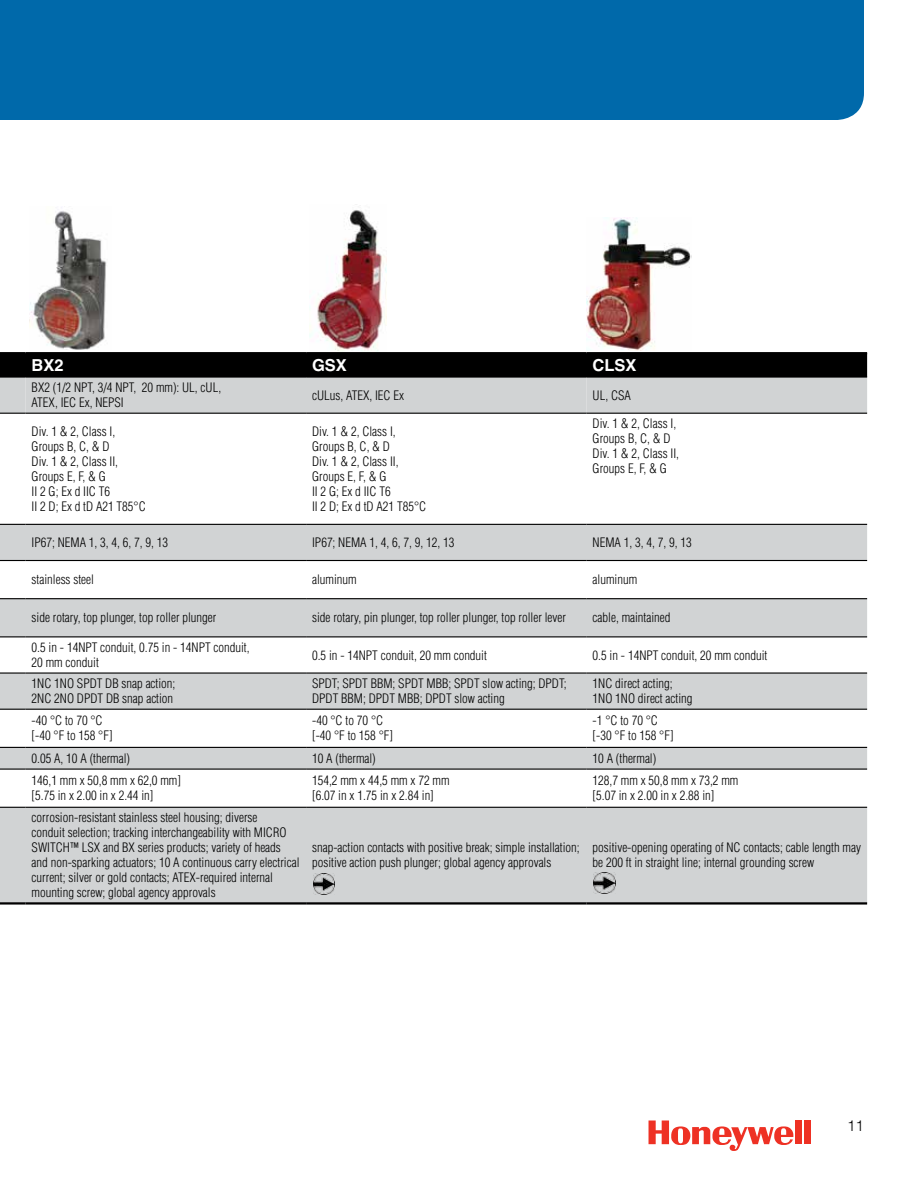
<style>
.page{position:relative;width:918px;height:1188px;background:#fff}
.page>*{position:absolute;margin:0;border:0;box-sizing:border-box;transform-origin:0 0}
.t1{font:700 16.5px "Helvetica LT Std";color:#fff}
.t2{font:300 15px "Helvetica LT Std";color:#000}
.t3{font:300 condensed 12.75px/15px "Helvetica LT Std";color:#000}
</style>
<div class="page">
<div style="left:795px;top:1120px;width:7px;height:24px;background:#ee3124"></div>
<div style="left:804px;top:1120px;width:7px;height:24px;background:#ee3124"></div>
<svg style="left:649px;top:1120px;width:144px;height:31px"></svg>
<img style="left:309px;top:204px;width:78px;height:148px">
<img style="left:29px;top:211px;width:78px;height:138px">
<div style="left:0;top:0;width:864px;height:120px;background:#0069aa"></div>
<div style="left:0;top:354px;width:867px;height:22px;background:#000"></div>
<div style="left:0;top:806px;width:867px;height:96px;background:#d1d3d4"></div>
<svg style="left:0;top:378px;width:867px;height:391px"></svg>
<hr style="left:0;top:376px;width:26px;height:2px;background:#000">
<hr style="left:26px;top:376px;width:280px;height:2px;background:#000">
<hr style="left:306px;top:376px;width:281px;height:2px;background:#000">
<hr style="left:587px;top:376px;width:280px;height:2px;background:#000">
<hr style="left:0;top:352px;width:26px;height:2px;background:#000">
<hr style="left:26px;top:352px;width:280px;height:2px;background:#000">
<hr style="left:306px;top:352px;width:281px;height:2px;background:#000">
<hr style="left:587px;top:352px;width:280px;height:2px;background:#000">
<hr style="left:0;top:902px;width:26px;height:3px;background:#000">
<hr style="left:26px;top:902px;width:280px;height:3px;background:#000">
<hr style="left:306px;top:902px;width:281px;height:3px;background:#000">
<hr style="left:587px;top:902px;width:280px;height:3px;background:#000">
<svg style="left:0;top:413px;width:26px;height:1px"></svg>
<hr style="left:26px;top:413px;width:280px;height:1px;background:#000">
<hr style="left:306px;top:413px;width:281px;height:1px;background:#000">
<hr style="left:587px;top:413px;width:280px;height:1px;background:#000">
<svg style="left:0;top:524px;width:26px;height:1px"></svg>
<hr style="left:26px;top:524px;width:280px;height:1px;background:#000">
<hr style="left:306px;top:524px;width:281px;height:1px;background:#000">
<hr style="left:587px;top:524px;width:280px;height:1px;background:#000">
<svg style="left:0;top:560px;width:26px;height:1px"></svg>
<hr style="left:26px;top:560px;width:280px;height:1px;background:#000">
<hr style="left:306px;top:560px;width:281px;height:1px;background:#000">
<hr style="left:587px;top:560px;width:280px;height:1px;background:#000">
<svg style="left:0;top:598px;width:26px;height:1px"></svg>
<hr style="left:26px;top:598px;width:280px;height:1px;background:#000">
<hr style="left:306px;top:598px;width:281px;height:1px;background:#000">
<hr style="left:587px;top:598px;width:280px;height:1px;background:#000">
<svg style="left:0;top:636px;width:26px;height:1px"></svg>
<hr style="left:26px;top:636px;width:280px;height:1px;background:#000">
<hr style="left:306px;top:636px;width:281px;height:1px;background:#000">
<hr style="left:587px;top:636px;width:280px;height:1px;background:#000">
<hr style="left:0;top:672px;width:26px;height:2px;background:#000">
<hr style="left:26px;top:672px;width:280px;height:2px;background:#000">
<hr style="left:306px;top:672px;width:281px;height:2px;background:#000">
<hr style="left:587px;top:672px;width:280px;height:2px;background:#000">
<svg style="left:0;top:709px;width:26px;height:1px"></svg>
<hr style="left:26px;top:709px;width:280px;height:1px;background:#000">
<hr style="left:306px;top:709px;width:281px;height:1px;background:#000">
<hr style="left:587px;top:709px;width:280px;height:1px;background:#000">
<svg style="left:0;top:747px;width:26px;height:1px"></svg>
<hr style="left:26px;top:747px;width:280px;height:1px;background:#000">
<hr style="left:306px;top:747px;width:281px;height:1px;background:#000">
<hr style="left:587px;top:747px;width:280px;height:1px;background:#000">
<svg style="left:0;top:769px;width:26px;height:1px"></svg>
<hr style="left:26px;top:769px;width:280px;height:1px;background:#000">
<hr style="left:306px;top:769px;width:281px;height:1px;background:#000">
<hr style="left:587px;top:769px;width:280px;height:1px;background:#000">
<svg style="left:0;top:807px;width:26px;height:1px"></svg>
<hr style="left:26px;top:807px;width:280px;height:1px;background:#000">
<hr style="left:306px;top:807px;width:281px;height:1px;background:#000">
<hr style="left:587px;top:807px;width:280px;height:1px;background:#000">
<img style="left:586px;top:218px;width:106px;height:133px">
<img style="left:313px;top:873px;width:21px;height:21px">
<img style="left:594px;top:873px;width:21px;height:21px">
<p class="t1" style="left:32px;top:355px;width:34px">BX2</p>
<p class="t1" style="left:312px;top:355px;width:36px">GSX</p>
<p class="t1" style="left:593px;top:355px;width:46px">CLSX</p>
<p class="t3" style="left:32px;top:380px;width:191px">BX2 (1/2 NPT, 3/4 NPT, 20 mm): UL, cUL,<br>ATEX, IEC Ex, NEPSI</p>
<p class="t3" style="left:312px;top:388px;width:94px">cULus, ATEX, IEC Ex</p>
<p class="t3" style="left:593px;top:388px;width:40px">UL, CSA</p>
<p class="t3" style="left:32px;top:424px;width:116px">Div. 1 &amp; 2, Class I,<br>Groups B, C, &amp; D<br>Div. 1 &amp; 2, Class II,<br>Groups E, F, &amp; G<br>II 2 G; Ex d IIC T6<br>II 2 D; Ex d tD A21 T85°C</p>
<p class="t3" style="left:312px;top:424px;width:116px">Div. 1 &amp; 2, Class I,<br>Groups B, C, &amp; D<br>Div. 1 &amp; 2, Class II,<br>Groups E, F, &amp; G<br>II 2 G; Ex d IIC T6<br>II 2 D; Ex d tD A21 T85°C</p>
<p class="t3" style="left:593px;top:416px;width:88px">Div. 1 &amp; 2, Class I,<br>Groups B, C, &amp; D<br>Div. 1 &amp; 2, Class II,<br>Groups E, F, &amp; G</p>
<p class="t3" style="left:32px;top:535px;width:138px">IP67; NEMA 1, 3, 4, 6, 7, 9, 13</p>
<p class="t3" style="left:312px;top:535px;width:144px">IP67; NEMA 1, 4, 6, 7, 9, 12, 13</p>
<p class="t3" style="left:593px;top:535px;width:101px">NEMA 1, 3, 4, 7, 9, 13</p>
<p class="t3" style="left:32px;top:572px;width:64px">stainless steel</p>
<p class="t3" style="left:312px;top:572px;width:46px">aluminum</p>
<p class="t3" style="left:593px;top:572px;width:46px">aluminum</p>
<p class="t3" style="left:32px;top:610px;width:186px">side rotary, top plunger, top roller plunger</p>
<p class="t3" style="left:312px;top:610px;width:255px">side rotary, pin plunger, top roller plunger, top roller lever</p>
<p class="t3" style="left:593px;top:610px;width:79px">cable, maintained</p>
<p class="t3" style="left:32px;top:640px;width:219px">0.5 in - 14NPT conduit, 0.75 in - 14NPT conduit,<br>20 mm conduit</p>
<p class="t3" style="left:312px;top:647px;width:176px">0.5 in - 14NPT conduit, 20 mm conduit</p>
<p class="t3" style="left:593px;top:647px;width:176px">0.5 in - 14NPT conduit, 20 mm conduit</p>
<p class="t3" style="left:32px;top:676px;width:145px">1NC 1NO SPDT DB snap action;<br>2NC 2NO DPDT DB snap action</p>
<p class="t3" style="left:312px;top:676px;width:256px">SPDT; SPDT BBM; SPDT MBB; SPDT slow acting; DPDT;<br>DPDT BBM; DPDT MBB; DPDT slow acting</p>
<p class="t3" style="left:593px;top:676px;width:101px">1NC direct acting;<br>1NO 1NO direct acting</p>
<p class="t3" style="left:32px;top:713px;width:82px">-40 °C to 70 °C [-40 °F to 158 °F]</p>
<p class="t3" style="left:312px;top:713px;width:82px">-40 °C to 70 °C [-40 °F to 158 °F]</p>
<p class="t3" style="left:593px;top:713px;width:82px">-1 °C to 70 °C [-30 °F to 158 °F]</p>
<p class="t3" style="left:32px;top:751px;width:100px">0.05 A, 10 A (thermal)</p>
<p class="t3" style="left:312px;top:751px;width:65px">10 A (thermal)</p>
<p class="t3" style="left:593px;top:751px;width:65px">10 A (thermal)</p>
<p class="t3" style="left:32px;top:773px;width:151px">146,1 mm x 50,8 mm x 62,0 mm] [5.75 in x 2.00 in x 2.44 in]</p>
<p class="t3" style="left:312px;top:773px;width:139px">154,2 mm x 44,5 mm x 72 mm [6.07 in x 1.75 in x 2.84 in]</p>
<p class="t3" style="left:593px;top:773px;width:147px">128,7 mm x 50,8 mm x 73,2 mm [5.07 in x 2.00 in x 2.88 in]</p>
<p class="t3" style="left:32px;top:810px;width:269px">corrosion-resistant stainless steel housing; diverse<br>conduit selection; tracking interchangeability with MICRO SWITCH™ LSX and BX series products; variety of heads and non-sparking actuators; 10 A continuous carry electrical current; silver or gold contacts; ATEX-required internal mounting screw; global agency approvals</p>
<p class="t3" style="left:312px;top:840px;width:269px">snap-action contacts with positive break; simple installation; positive action push plunger; global agency approvals</p>
<p class="t3" style="left:593px;top:840px;width:270px">positive-opening operating of NC contacts; cable length may be 200 ft in straight line; internal grounding screw</p>
<p class="t2" style="left:847px;top:1117px;width:18px">11</p>
</div>
